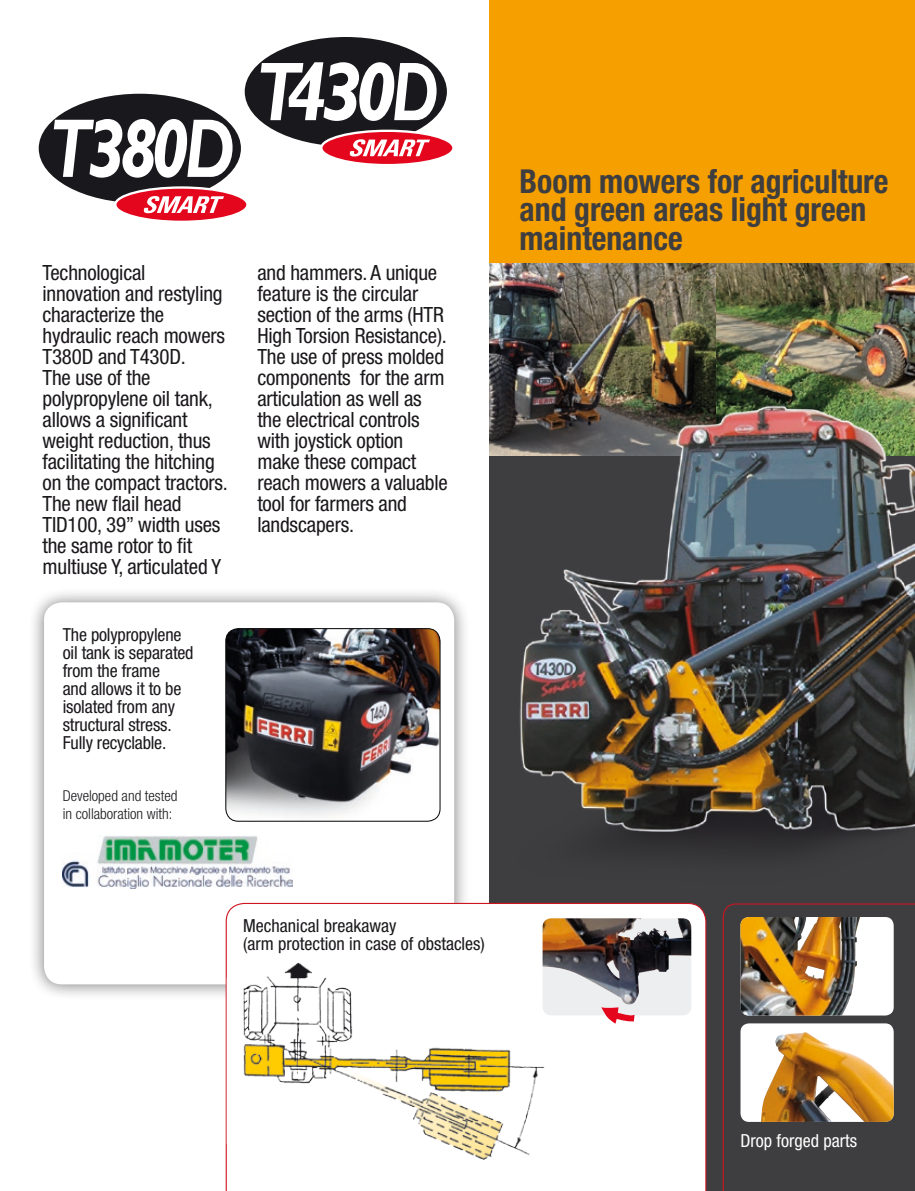
<style>
.page{position:relative;width:915px;height:1191px;background:#fff}
.page>*{position:absolute;margin:0;border:0;box-sizing:border-box;transform-origin:0 0}
.t1{font:700 condensed 33px/28.5px "Helvetica Neue LT Std";color:#3e3e40;scale:.96 1}
.t2{font:condensed 21px/21px "Helvetica Neue LT Std";letter-spacing:-.01em;color:#1b181c}
.t3{font:condensed 18px/18px "Helvetica Neue LT Std";letter-spacing:-.01em;color:#1b181c}
.t4{font:condensed 18px "Helvetica Neue LT Std";color:#fff}
.t5{font:300 condensed 15px/18px "Helvetica Neue LT Std";color:#1b181c}
</style>
<div class="page">
<div style="left:489px;top:0;width:425px;height:265px;background:#f59f00"></div>
<div style="left:722px;top:912px;width:192px;height:279px;background:#3e3e40"></div>
<div style="left:28px;top:587px;width:442px;height:413px;background:#1b181c;opacity:.57"></div>
<div style="left:44px;top:602px;width:410px;height:382px;background:#fff;border-radius:18px"></div>
<img style="left:226px;top:628px;width:214px;height:193px">
<div style="left:225px;top:628px;width:215px;height:193px;border:1px solid #020203;border-radius:13px"></div>
<img style="left:63px;top:835px;width:229px;height:53px">
<svg style="left:225px;top:903px;width:481px;height:288px"></svg>
<div style="left:227px;top:963px;width:333px;height:196px;background:#fff;border-radius:17px"></div>
<img style="left:236px;top:962px;width:315px;height:197px">
<div style="left:39px;top:94px;width:202px;height:109px;background:#19181c;border-radius:50%"></div>
<svg style="left:54px;top:119px;width:178px;height:59px"></svg>
<svg style="left:115px;top:187px;width:132px;height:35px;background:#e62336"></svg>
<div style="left:114px;top:186px;width:134px;height:37px;border:2px solid #fff;border-radius:50%"></div>
<svg style="left:143px;top:196px;width:81px;height:17px"></svg>
<div style="left:245px;top:37px;width:202px;height:109px;background:#19181c;border-radius:50%"></div>
<svg style="left:260px;top:62px;width:176px;height:59px"></svg>
<svg style="left:321px;top:131px;width:132px;height:34px;background:#e51d31"></svg>
<div style="left:320px;top:130px;width:134px;height:36px;border:2px solid #fff;border-radius:50%"></div>
<svg style="left:349px;top:139px;width:81px;height:17px"></svg>
<div style="left:740px;top:917px;width:153px;height:98px;background:#fff;border-radius:9px"></div>
<img style="left:740px;top:917px;width:119px;height:98px">
<div style="left:740px;top:1023px;width:153px;height:99px;background:#fff;border-radius:9px"></div>
<img style="left:761px;top:1032px;width:132px;height:89px">
<svg style="left:542px;top:918px;width:149px;height:97px;background:#978e88"></svg>
<img style="left:617px;top:918px;width:66px;height:22px">
<svg style="left:601px;top:1007px;width:33px;height:16px"></svg>
<img style="left:472px;top:263px;width:442px;height:649px">
<p class="t2" style="left:43px;top:262px;width:187px">Technological innovation and restyling characterize the hydraulic reach mowers<br>T380D and T430D.<br>The use of the polypropylene oil tank, allows a significant weight reduction, thus facilitating the hitching on the compact tractors.<br>The new flail head<br>TID100, 39” width uses the same rotor to fit multiuse Y, articulated Y</p>
<p class="t2" style="left:257px;top:262px;width:192px">and hammers. A unique feature is the circular section of the arms (HTR<br>High Torsion Resistance).<br>The use of press molded components for the arm articulation as well as the electrical controls with joystick option make these compact reach mowers a valuable tool for farmers and landscapers.</p>
<p class="t3" style="left:63px;top:625px;width:132px">The polypropylene oil tank is separated from the frame<br>and allows it to be isolated from any structural stress.<br>Fully recyclable.</p>
<p class="t5" style="left:63px;top:787px;width:116px">Developed and tested in collaboration with:</p>
<h1 class="t1" style="left:519px;top:166px;width:385px">Boom mowers for agriculture and green areas light green maintenance</h1>
<p class="t3" style="left:243px;top:916px;width:243px">Mechanical breakaway<br>(arm protection in case of obstacles)</p>
<p class="t4" style="left:740px;top:1130px;width:118px">Drop forged parts</p>
</div>
